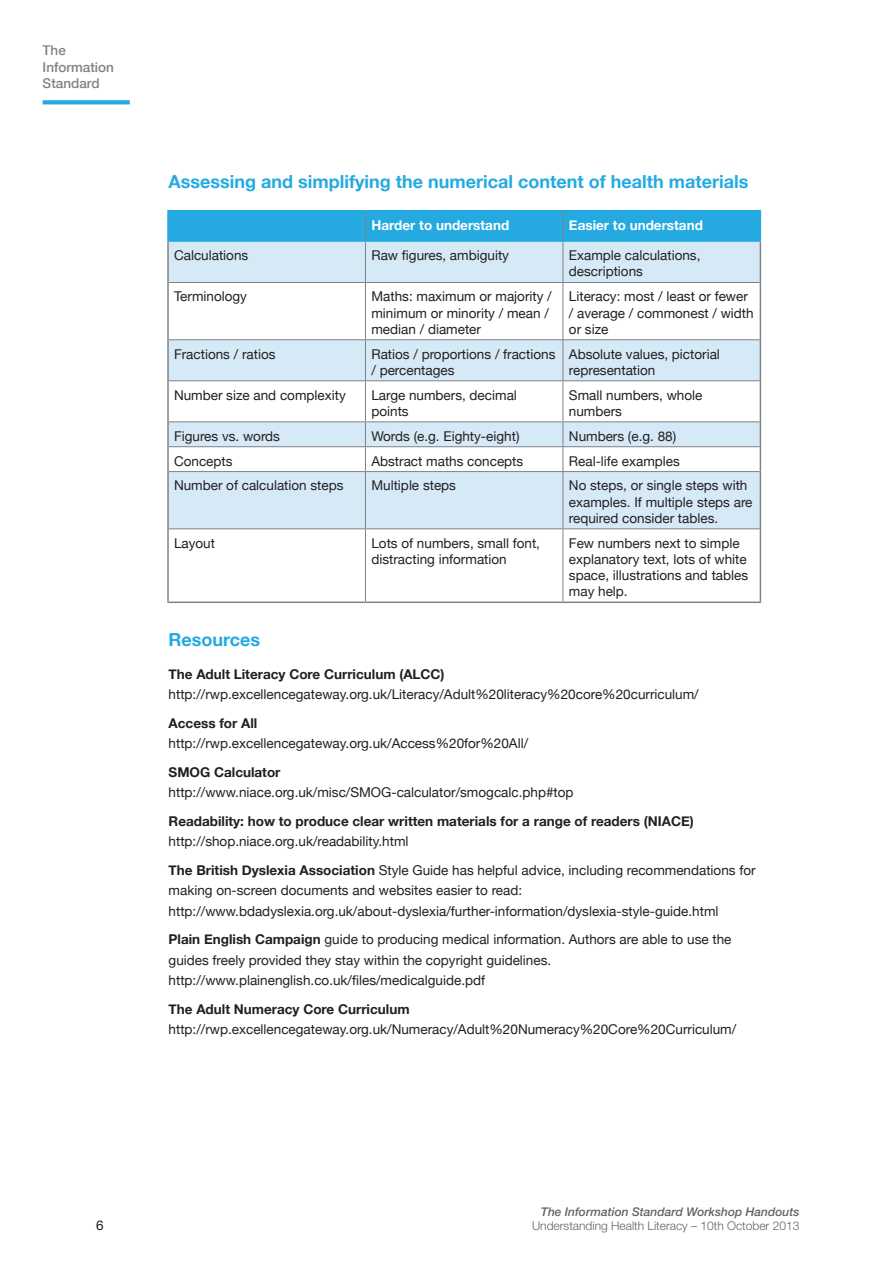
<style>
.page{position:relative;width:893px;height:1263px;background:#fff}
.page>*{position:absolute;margin:0;border:0;box-sizing:border-box;transform-origin:0 0}
.body_text{font:700 18px "Helvetica Neue";color:#24aae1}
.body_text-2{font:13.5px/16.2px "Helvetica Neue";color:#231f20}
.body_text-3{font:700 13.5px/20.2px "Helvetica Neue";color:#231f20}
.t1{font:700 13.5px "Helvetica Neue";color:#fff}
.t2{font:500 13.5px/16.5px "Helvetica Neue";color:#808285}
.t3{font:300 12px "Helvetica Neue LT";color:#636366}
.t4{font:italic 500 12px "Helvetica Neue LT";color:#636366}
.s1{font-weight:700}
.s2{font-weight:400}
</style>
<div class="page">
<svg style="left:43px;top:100px;width:87px;height:4px"></svg>
<svg style="left:169px;top:242px;width:591px;height:286px;fill:#d6e9f7"></svg>
<hr style="left:167px;top:210px;width:198px;height:1px;background:#24aae1">
<hr style="left:365px;top:210px;width:198px;height:1px;background:#24aae1">
<hr style="left:563px;top:210px;width:198px;height:1px;background:#24aae1">
<hr style="left:365px;top:242px;width:1px;height:40px;background:#808285">
<hr style="left:563px;top:242px;width:1px;height:40px;background:#808285">
<hr style="left:169px;top:282px;width:196px;height:1px;background:#808285">
<hr style="left:365px;top:282px;width:198px;height:1px;background:#808285">
<hr style="left:365px;top:283px;width:1px;height:56px;background:#808285">
<hr style="left:563px;top:282px;width:197px;height:1px;background:#808285">
<hr style="left:563px;top:283px;width:1px;height:56px;background:#808285">
<hr style="left:365px;top:381px;width:1px;height:40px;background:#808285">
<hr style="left:563px;top:381px;width:1px;height:40px;background:#808285">
<hr style="left:365px;top:529px;width:1px;height:72px;background:#808285">
<hr style="left:563px;top:529px;width:1px;height:72px;background:#808285">
<hr style="left:169px;top:339px;width:196px;height:1px;background:#808285">
<hr style="left:169px;top:380px;width:196px;height:1px;background:#808285">
<hr style="left:365px;top:339px;width:198px;height:1px;background:#808285">
<hr style="left:365px;top:340px;width:1px;height:40px;background:#808285">
<hr style="left:365px;top:380px;width:198px;height:1px;background:#808285">
<hr style="left:563px;top:339px;width:197px;height:1px;background:#808285">
<hr style="left:563px;top:340px;width:1px;height:40px;background:#808285">
<hr style="left:563px;top:380px;width:197px;height:1px;background:#808285">
<hr style="left:169px;top:421px;width:196px;height:1px;background:#808285">
<hr style="left:169px;top:446px;width:196px;height:1px;background:#808285">
<hr style="left:365px;top:421px;width:198px;height:1px;background:#808285">
<svg style="left:365px;top:422px;width:1px;height:49px"></svg>
<hr style="left:365px;top:446px;width:198px;height:1px;background:#808285">
<hr style="left:563px;top:421px;width:197px;height:1px;background:#808285">
<svg style="left:563px;top:422px;width:1px;height:49px"></svg>
<hr style="left:563px;top:446px;width:197px;height:1px;background:#808285">
<hr style="left:563px;top:471px;width:197px;height:1px;background:#808285">
<hr style="left:563px;top:528px;width:197px;height:1px;background:#808285">
<hr style="left:365px;top:471px;width:198px;height:1px;background:#808285">
<hr style="left:563px;top:472px;width:1px;height:56px;background:#808285">
<hr style="left:365px;top:528px;width:198px;height:1px;background:#808285">
<hr style="left:169px;top:471px;width:196px;height:1px;background:#808285">
<hr style="left:365px;top:472px;width:1px;height:56px;background:#808285">
<hr style="left:169px;top:528px;width:196px;height:1px;background:#808285">
<hr style="left:167px;top:242px;width:2px;height:40px;background:#808285">
<hr style="left:760px;top:242px;width:1px;height:40px;background:#808285">
<hr style="left:167px;top:282px;width:2px;height:58px;background:#808285">
<hr style="left:760px;top:282px;width:1px;height:58px;background:#808285">
<hr style="left:167px;top:340px;width:2px;height:41px;background:#808285">
<hr style="left:760px;top:340px;width:1px;height:41px;background:#808285">
<hr style="left:167px;top:381px;width:2px;height:41px;background:#808285">
<hr style="left:760px;top:381px;width:1px;height:41px;background:#808285">
<hr style="left:167px;top:422px;width:2px;height:25px;background:#808285">
<hr style="left:167px;top:447px;width:2px;height:25px;background:#808285">
<svg style="left:760px;top:422px;width:1px;height:50px"></svg>
<hr style="left:167px;top:472px;width:2px;height:57px;background:#808285">
<hr style="left:760px;top:472px;width:1px;height:57px;background:#808285">
<hr style="left:167px;top:529px;width:2px;height:72px;background:#808285">
<hr style="left:760px;top:529px;width:1px;height:72px;background:#808285">
<hr style="left:167px;top:211px;width:2px;height:29px;background:#24aae1">
<div style="left:169px;top:211px;width:592px;height:29px;background:#24aae1"></div>
<hr style="left:167px;top:240px;width:198px;height:2px;background:#24aae1">
<hr style="left:365px;top:240px;width:198px;height:2px;background:#24aae1">
<hr style="left:563px;top:240px;width:198px;height:2px;background:#24aae1">
<hr style="left:167px;top:601px;width:198px;height:2px;background:#808285">
<hr style="left:365px;top:601px;width:198px;height:2px;background:#808285">
<hr style="left:563px;top:601px;width:198px;height:2px;background:#808285">
<p class="t2" style="left:43px;top:42px;width:73px">The<br>Information<br>Standard</p>
<p class="body_text" style="left:169px;top:167px;width:581px">Assessing and simplifying the numerical content of health materials</p>
<p class="t1" style="left:371px;top:214px;width:139px">Harder to understand</p>
<p class="t1" style="left:569px;top:214px;width:136px">Easier to understand</p>
<p class="body_text-2" style="left:174px;top:248px;width:76px">Calculations</p>
<p class="body_text-2" style="left:371px;top:248px;width:139px">Raw figures, ambiguity</p>
<p class="body_text-2" style="left:569px;top:248px;width:133px">Example calculations, descriptions</p>
<p class="body_text-2" style="left:174px;top:289px;width:75px">Terminology</p>
<p class="body_text-2" style="left:371px;top:289px;width:182px">Maths: maximum or majority / minimum or minority / mean / median / diameter</p>
<p class="body_text-2" style="left:569px;top:289px;width:186px">Literacy: most / least or fewer / average / commonest / width or size</p>
<p class="body_text-2" style="left:174px;top:346px;width:103px">Fractions / ratios</p>
<p class="body_text-2" style="left:371px;top:346px;width:186px">Ratios / proportions / fractions / percentages</p>
<p class="body_text-2" style="left:569px;top:346px;width:153px">Absolute values, pictorial representation</p>
<p class="body_text-2" style="left:174px;top:387px;width:173px">Number size and complexity</p>
<p class="body_text-2" style="left:371px;top:387px;width:147px">Large numbers, decimal points</p>
<p class="body_text-2" style="left:569px;top:387px;width:135px">Small numbers, whole numbers</p>
<p class="body_text-2" style="left:174px;top:429px;width:108px">Figures vs. words</p>
<p class="body_text-2" style="left:371px;top:429px;width:150px">Words (e.g. Eighty-eight)</p>
<p class="body_text-2" style="left:569px;top:429px;width:109px">Numbers (e.g. 88)</p>
<p class="body_text-2" style="left:174px;top:453px;width:60px">Concepts</p>
<p class="body_text-2" style="left:371px;top:453px;width:153px">Abstract maths concepts</p>
<p class="body_text-2" style="left:569px;top:453px;width:112px">Real-life examples</p>
<p class="body_text-2" style="left:174px;top:478px;width:171px">Number of calculation steps</p>
<p class="body_text-2" style="left:371px;top:478px;width:86px">Multiple steps</p>
<p class="body_text-2" style="left:569px;top:478px;width:185px">No steps, or single steps with examples. If multiple steps are required consider tables.</p>
<p class="body_text-2" style="left:174px;top:535px;width:43px">Layout</p>
<p class="body_text-2" style="left:371px;top:535px;width:170px">Lots of numbers, small font, distracting information</p>
<p class="body_text-2" style="left:569px;top:535px;width:181px">Few numbers next to simple explanatory text, lots of white space, illustrations and tables may help.</p>
<p class="body_text" style="left:169px;top:625px;width:93px">Resources</p>
<p class="body_text-2" style="left:169px;top:665px;width:532px;line-height:20.2px"><span class="s1">The Adult Literacy Core Curriculum (ALCC) </span>http://rwp.excellencegateway.org.uk/Literacy/Adult%20literacy%20core%20curriculum/</p>
<p class="body_text-2" style="left:169px;top:714px;width:361px;line-height:20.2px"><span class="s1">Access for All </span>http://rwp.excellencegateway.org.uk/Access%20for%20All/</p>
<p class="body_text-2" style="left:169px;top:763px;width:406px;line-height:20.2px"><span class="s1">SMOG Calculator </span>http://www.niace.org.uk/misc/SMOG-calculator/smogcalc.php#top</p>
<p class="body_text-3" style="left:169px;top:811px;width:527px">Readability: how to produce clear written materials for a range of readers (NIACE) <span class="s2">http://shop.niace.org.uk/readability.html</span></p>
<p class="body_text-2" style="left:169px;top:861px;width:589px;line-height:20.2px"><span class="s1">The British Dyslexia Association</span> Style Guide has helpful advice, including recommendations for making on-screen documents and websites easier to read: http://www.bdadyslexia.org.uk/about-dyslexia/further-information/dyslexia-style-guide.html</p>
<p class="body_text-2" style="left:169px;top:930px;width:564px;line-height:20.2px"><span class="s1">Plain English Campaign</span> guide to producing medical information. Authors are able to use the guides freely provided they stay within the copyright guidelines. http://www.plainenglish.co.uk/files/medicalguide.pdf</p>
<p class="body_text-2" style="left:169px;top:999px;width:569px;line-height:20.2px"><span class="s1">The Adult Numeracy Core Curriculum </span>http://rwp.excellencegateway.org.uk/Numeracy/Adult%20Numeracy%20Core%20Curriculum/</p>
<p class="body_text-2" style="left:96px;top:1218px;width:9px">6</p>
<p class="t4" style="left:541px;top:1204px;width:260px">The Information Standard Workshop Handouts</p>
<p class="t3" style="left:532px;top:1218px;width:269px">Understanding Health Literacy – 10th October 2013</p>
</div>
